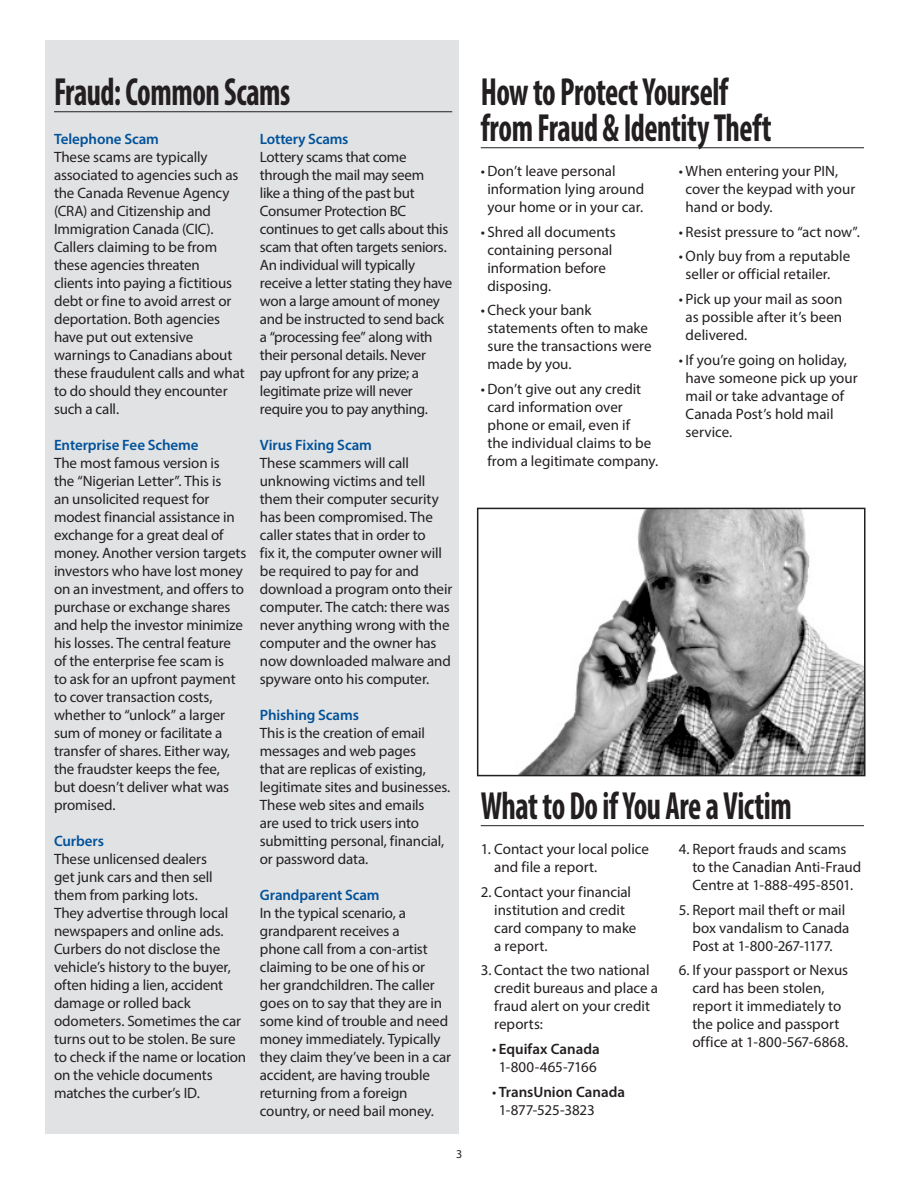
<style>
.page{position:relative;width:918px;height:1188px;background:#fff}
.page>*{position:absolute;margin:0;border:0;box-sizing:border-box;transform-origin:0 0}
.Sub-Subtitle{font:700 condensed 39.3px/36px "Myriad Pro";letter-spacing:-.015em;color:#231f20;scale:.8 1}
.t1{font:15px/18px "Myriad Pro";letter-spacing:-.01em;color:#231f20}
.t2{font:600 15px/18px "Myriad Pro";color:#231f20}
.Notes{font:12px "Myriad Pro";color:#231f20}
.s1{font-weight:600;color:#01529a}
.s2{font-weight:600}
.s3{font-weight:400}
</style>
<div class="page">
<div style="left:46px;top:40px;width:413px;height:1094px;background:#e1e2e4"></div>
<hr style="left:54px;top:111px;width:398px;height:1px;background:#231f20">
<hr style="left:481px;top:147px;width:383px;height:1px;background:#231f20">
<hr style="left:481px;top:825px;width:383px;height:1px;background:#231f20">
<svg style="left:476px;top:507px;width:390px;height:270px"></svg>
<p class="Sub-Subtitle" style="left:54px;top:73px;width:297px">Fraud: Common Scams</p>
<p class="Sub-Subtitle" style="left:481px;top:73px;width:365px">How to Protect Yourself from Fraud &amp; Identity Theft</p>
<p class="t1" style="left:54px;top:130px;width:192px"><span class="s1">Telephone Scam<br></span>These scams are typically associated to agencies such as the Canada Revenue Agency (CRA) and Citizenship and<br>Immigration Canada (CIC).<br>Callers claiming to be from these agencies threaten<br>clients into paying a fictitious debt or fine to avoid arrest or deportation. Both agencies have put out extensive warnings to Canadians about these fraudulent calls and what to do should they encounter such a call.</p>
<p class="t1" style="left:54px;top:436px;width:194px"><span class="s1">Enterprise Fee Scheme<br></span>The most famous version is<br>the “Nigerian Letter”. This is<br>an unsolicited request for modest financial assistance in exchange for a great deal of money. Another version targets investors who have lost money on an investment, and offers to purchase or exchange shares and help the investor minimize his losses. The central feature of the enterprise fee scam is<br>to ask for an upfront payment to cover transaction costs, whether to “unlock” a larger sum of money or facilitate a transfer of shares. Either way, the fraudster keeps the fee,<br>but doesn’t deliver what was promised.</p>
<p class="t1" style="left:54px;top:832px;width:194px"><span class="s1">Curbers<br></span>These unlicensed dealers<br>get junk cars and then sell them from parking lots.<br>They advertise through local newspapers and online ads.<br>Curbers do not disclose the vehicle’s history to the buyer, often hiding a lien, accident damage or rolled back odometers. Sometimes the car turns out to be stolen. Be sure to check if the name or location on the vehicle documents matches the curber’s ID.</p>
<p class="t1" style="left:260px;top:130px;width:194px"><span class="s1">Lottery Scams<br></span>Lottery scams that come through the mail may seem<br>like a thing of the past but<br>Consumer Protection BC continues to get calls about this scam that often targets seniors.<br>An individual will typically receive a letter stating they have won a large amount of money and be instructed to send back a “processing fee” along with their personal details. Never<br>pay upfront for any prize; a legitimate prize will never require you to pay anything.</p>
<p class="t1" style="left:260px;top:436px;width:194px"><span class="s1">Virus Fixing Scam<br></span>These scammers will call unknowing victims and tell them their computer security has been compromised. The caller states that in order to<br>fix it, the computer owner will be required to pay for and download a program onto their computer. The catch: there was never anything wrong with the computer and the owner has now downloaded malware and spyware onto his computer.</p>
<p class="t1" style="left:260px;top:706px;width:192px"><span class="s1">Phishing Scams<br></span>This is the creation of email messages and web pages<br>that are replicas of existing, legitimate sites and businesses.<br>These web sites and emails<br>are used to trick users into submitting personal, financial, or password data.</p>
<p class="t1" style="left:260px;top:886px;width:193px"><span class="s1">Grandparent Scam<br></span>In the typical scenario, a grandparent receives a<br>phone call from a con-artist claiming to be one of his or<br>her grandchildren. The caller goes on to say that they are in some kind of trouble and need money immediately. Typically they claim they’ve been in a car accident, are having trouble returning from a foreign country, or need bail money.</p>
<p class="t1" style="left:488px;top:162px;width:158px;text-indent:-7px">• Don’t leave personal information lying around your home or in your car.</p>
<p class="t1" style="left:488px;top:222px;width:130px;text-indent:-7px">• Shred all documents containing personal information before disposing.</p>
<p class="t1" style="left:488px;top:301px;width:166px;text-indent:-7px">• Check your bank statements often to make sure the transactions were made by you.</p>
<p class="t1" style="left:488px;top:380px;width:172px;text-indent:-7px">• Don’t give out any credit card information over phone or email, even if<br>the individual claims to be from a legitimate company.</p>
<p class="t1" style="left:686px;top:162px;width:171px;text-indent:-7px">• When entering your PIN, cover the keypad with your hand or body.</p>
<p class="t1" style="left:679px;top:222px;width:183px">• Resist pressure to “act now”.</p>
<p class="t1" style="left:686px;top:247px;width:166px;text-indent:-7px">• Only buy from a reputable seller or official retailer.</p>
<p class="t1" style="left:686px;top:290px;width:158px;text-align:justify;text-indent:-7px">• Pick up your mail as soon as possible after it’s been delivered.</p>
<p class="t1" style="left:686px;top:351px;width:174px;text-indent:-7px">• If you’re going on holiday, have someone pick up your mail or take advantage of<br>Canada Post’s hold mail service.</p>
<p class="Sub-Subtitle" style="left:481px;top:787px;width:390px">What to Do if You Are a Victim</p>
<p class="t1" style="left:692px;top:840px;width:170px;text-indent:-14px">4. Report frauds and scams to the Canadian Anti-Fraud<br>Centre at 1-888-495-8501.</p>
<p class="t1" style="left:692px;top:900px;width:159px;text-indent:-14px">5. Report mail theft or mail box vandalism to Canada<br>Post at 1-800-267-1177.</p>
<p class="t1" style="left:692px;top:961px;width:157px;text-indent:-14px">6. If your passport or Nexus card has been stolen, report it immediately to the police and passport office at 1-800-567-6868.</p>
<p class="t1" style="left:494px;top:840px;width:156px;text-indent:-14px">1. Contact your local police and file a report.</p>
<p class="t1" style="left:494px;top:882px;width:144px;text-indent:-14px">2. Contact your financial institution and credit card company to make a report.</p>
<p class="t1" style="left:494px;top:961px;width:165px;text-indent:-14px">3. Contact the two national credit bureaus and place a fraud alert on your credit reports:</p>
<p class="t1" style="left:492px;top:1040px;width:109px;text-align:center">• <span class="s2">Equifax Canada<br></span>1-800-465-7166</p>
<p class="t2" style="left:499px;top:1082px;width:128px;text-indent:-7px"><span class="s3">•</span> TransUnion Canada<br><span class="s3">1-877-525-3823</span></p>
<p class="Notes" style="left:456px;top:1147px;width:8px">3</p>
</div>
